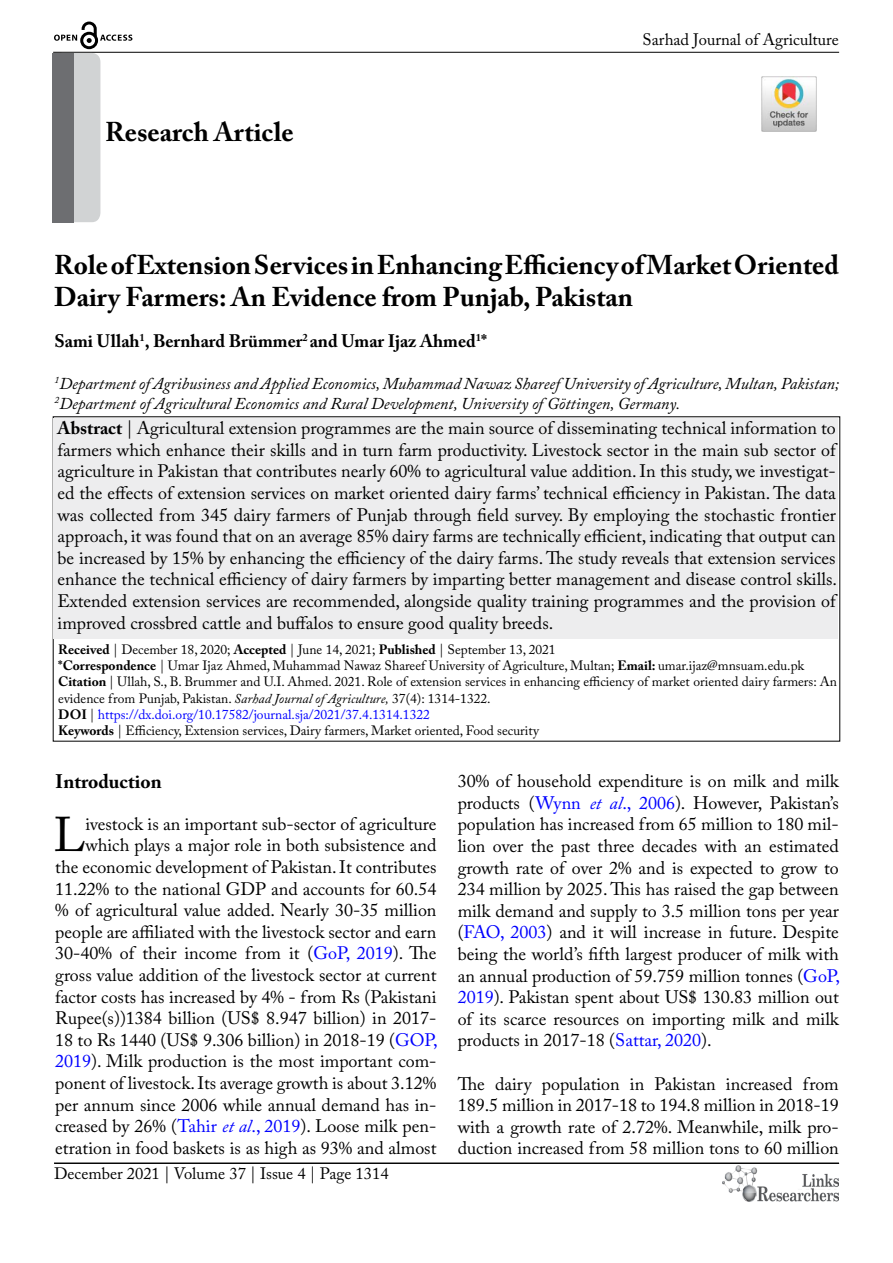
<style>
.page{position:relative;width:893px;height:1263px;background:#fff}
.page>*{position:absolute;margin:0;border:0;box-sizing:border-box;transform-origin:0 0}
.t1{font:48.45px "Adobe Caslon Pro";color:#000}
.t2{font:700 27px/32.4px "Adobe Caslon Pro";color:#000}
.t3{font:700 19.5px "Adobe Caslon Pro";color:#000}
.t4{font:18px/21.6px "Adobe Caslon Pro";color:#000;text-align:justify}
.t5{font:700 18px "Adobe Caslon Pro";color:#000}
.t6{font:italic 16.5px/19.8px "Adobe Caslon Pro";color:#000}
.t7{font:16.5px "Adobe Caslon Pro";color:#000}
.t8{font:13.5px/16.2px "Adobe Caslon Pro";color:#000}
.s1{font-weight:700}
.s2{font-style:italic}
.s3{color:#00f}
.s4{font-style:italic;color:#00f}
</style>
<div class="page">
<hr style="left:53px;top:52px;width:786px;height:1px;background:#000">
<img style="left:722px;top:1166px;width:117px;height:36px">
<svg style="left:54px;top:22px;width:78px;height:27px"></svg>
<div style="left:54px;top:53px;width:46px;height:169px;background:#d1d3d4;border-radius:9px"></div>
<hr style="left:54px;top:1163px;width:785px;height:1px;background:#000">
<div style="left:53px;top:53px;width:21px;height:169px;background:#6d6e71"></div>
<div style="left:54px;top:418px;width:784px;height:220px;background:#ededee"></div>
<img style="left:761px;top:77px;width:55px;height:55px">
<h2 class="t2" style="left:105px;top:116px;width:190px">Research Article</h2>
<p class="t7" style="left:643px;top:30px;width:198px">Sarhad Journal of Agriculture</p>
<h2 class="t2" style="left:54px;top:248px;width:786px">Role of Extension Services in Enhancing Efficiency of Market Oriented<br>Dairy Farmers: An Evidence from Punjab, Pakistan</h2>
<p class="t5" style="left:55px;top:331px;width:434px">Sami Ullah<sup>1</sup>, Bernhard Brümmer<sup>2</sup> and Umar Ijaz Ahmed<sup>1</sup>*</p>
<p class="t6" style="left:55px;top:373px;width:786px"><sup>1</sup>Department of Agribusiness and Applied Economics, Muhammad Nawaz Shareef University of Agriculture, Multan, Pakistan;<br><sup>2</sup>Department of Agricultural Economics and Rural Development, University of Göttingen, Germany.</p>
<p class="t4" style="left:58px;top:417px;width:781px"><span class="s1">Abstract</span> | Agricultural extension programmes are the main source of disseminating technical information to farmers which enhance their skills and in turn farm productivity. Livestock sector in the main sub sector of agriculture in Pakistan that contributes nearly 60% to agricultural value addition. In this study, we investigat&shy;ed the effects of extension services on market oriented dairy farms’ technical efficiency in Pakistan. The data was collected from 345 dairy farmers of Punjab through field survey. By employing the stochastic frontier approach, it was found that on an average 85% dairy farms are technically efficient, indicating that output can be increased by 15% by enhancing the efficiency of the dairy farms. The study reveals that extension services enhance the technical efficiency of dairy farmers by imparting better management and disease control skills.<br>Extended extension services are recommended, alongside quality training programmes and the provision of improved crossbred cattle and buffalos to ensure good quality breeds.</p>
<p class="t8" style="left:58px;top:641px;width:780px"><span class="s1">Received</span> | December 18, 2020; <span class="s1">Accepted</span> | June 14, 2021; <span class="s1">Published</span> | September 13, 2021<br><span class="s1">*Correspondence</span> | Umar Ijaz Ahmed, Muhammad Nawaz Shareef University of Agriculture, Multan; <span class="s1">Email:</span> umar.ijaz@mnsuam.edu.pk <span class="s1">Citation</span> | Ullah, S., B. Brummer and U.I. Ahmed. 2021. Role of extension services in enhancing efficiency of market oriented dairy farmers: An evidence from Punjab, Pakistan. <span class="s2">Sarhad Journal of Agriculture,</span> 37(4): 1314-1322.<br><span class="s1">DOI</span> | <span class="s3">https://dx.doi.org/10.17582/journal.sja/2021/37.4.1314.1322<br></span><span class="s1">Keywords</span> | Efficiency, Extension services, Dairy farmers, Market oriented, Food security</p>
<p class="t3" style="left:55px;top:770px;width:108px">Introduction</p>
<h1 class="t1" style="left:53px;top:806px;width:34px">L</h1>
<p class="t4" style="left:55px;top:813px;width:384px;text-align:right">ivestock is an important sub-sector of agriculture which plays a major role in both subsistence and<br>the economic development of Pakistan. It contributes 11.22% to the national GDP and accounts for 60.54 % of agricultural value added. Nearly 30-35 million people are affiliated with the livestock sector and earn 30-40% of their income from it (<span class="s3">GoP, 2019</span>). The gross value addition of the livestock sector at current factor costs has increased by 4% - from Rs (Pakistani Rupee(s))1384 billion (US$ 8.947 billion) in 2017- 18 to Rs 1440 (US$ 9.306 billion) in 2018-19 (<span class="s3">GOP, 2019</span>). Milk production is the most important com&shy;ponent of livestock. Its average growth is about 3.12% per annum since 2006 while annual demand has in&shy;creased by 26% (<span class="s3">Tahir</span> <span class="s4">et al</span><span class="s3">., 2019</span>). Loose milk pen&shy;etration in food baskets is as high as 93% and almost</p>
<p class="t7" style="left:54px;top:1164px;width:336px">December 2021 | Volume 37 | Issue 4 | Page 1314</p>
<p class="t4" style="left:458px;top:770px;width:384px">30% of household expenditure is on milk and milk products (<span class="s3">Wynn</span> <span class="s4">et al</span><span class="s3">., 2006</span>). However, Pakistan’s population has increased from 65 million to 180 mil&shy;lion over the past three decades with an estimated growth rate of over 2% and is expected to grow to 234 million by 2025. This has raised the gap between milk demand and supply to 3.5 million tons per year (<span class="s3">FAO, 2003</span>) and it will increase in future. Despite being the world’s fifth largest producer of milk with an annual production of 59.759 million tonnes (<span class="s3">GoP, 2019</span>). Pakistan spent about US$ 130.83 million out of its scarce resources on importing milk and milk products in 2017-18 (<span class="s3">Sattar, 2020</span>).</p>
<p class="t4" style="left:458px;top:1072px;width:383px">The dairy population in Pakistan increased from 189.5 million in 2017-18 to 194.8 million in 2018-19 with a growth rate of 2.72%. Meanwhile, milk pro&shy;duction increased from 58 million tons to 60 million</p>
</div>
